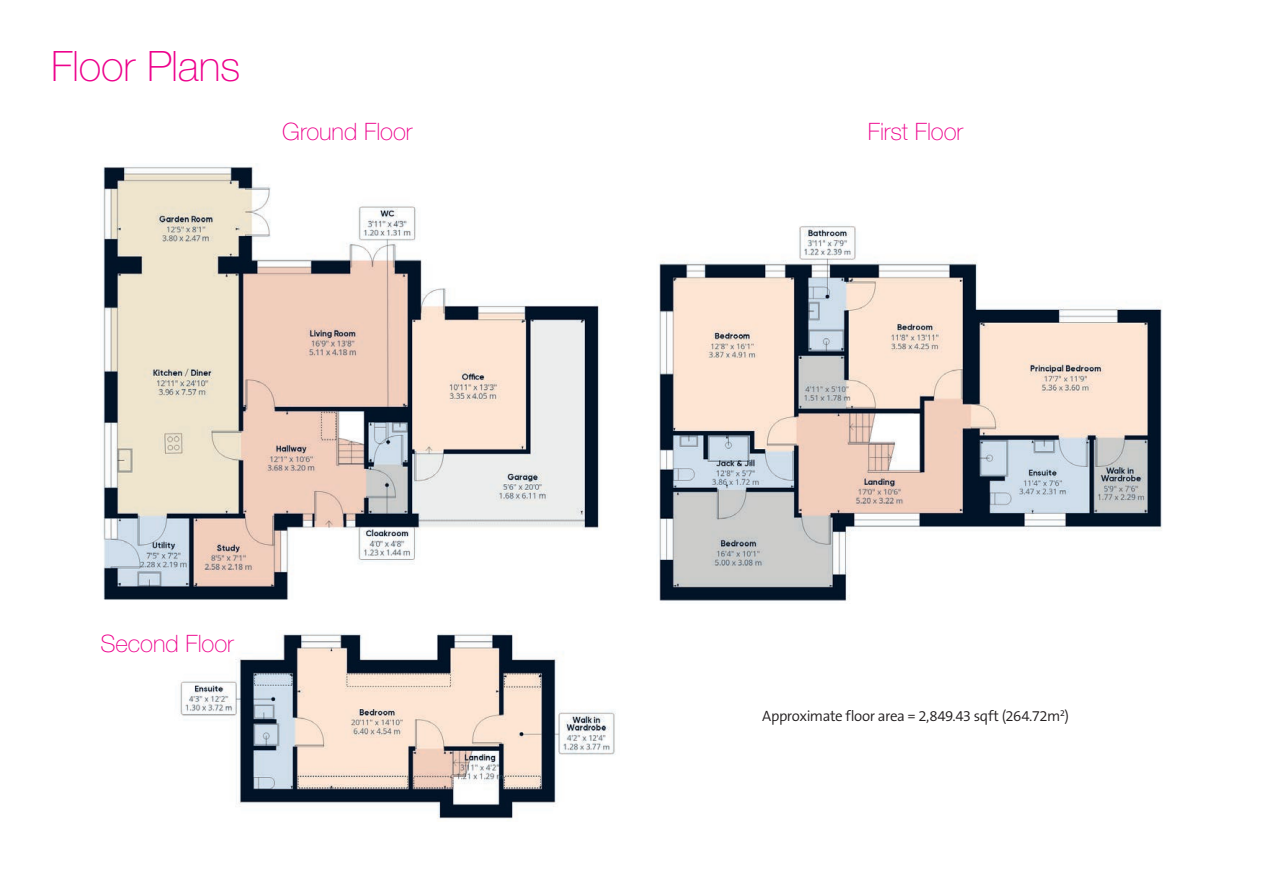
<style>
.page{position:relative;width:1263px;height:893px;background:#fff}
.page>*{position:absolute;margin:0;border:0;box-sizing:border-box;transform-origin:0 0}
.t1{font:100 42px "Helvetica Neue LT Std";letter-spacing:-.01em;color:#ed028c}
.t2{font:100 24px "Helvetica Neue LT Std";letter-spacing:-.005em;color:#ed028c}
.t3{font:300 15px "The Sans B4";letter-spacing:-.025em;color:#231f20}
</style>
<div class="page">
<img style="left:180px;top:632px;width:436px;height:188px">
<img style="left:659px;top:226px;width:503px;height:375px">
<img style="left:103px;top:166px;width:497px;height:434px">
<h1 class="t1" style="left:51px;top:42px;width:191px">Floor Plans</h1>
<h2 class="t2" style="left:282px;top:117px;width:132px">Ground Floor</h2>
<h2 class="t2" style="left:868px;top:117px;width:97px">First Floor</h2>
<h2 class="t2" style="left:100px;top:630px;width:135px">Second Floor</h2>
<p class="t3" style="left:762px;top:709px;width:308px">Approximate floor area = 2,849.43 sqft (264.72m<sup>2</sup>)</p>
</div>
